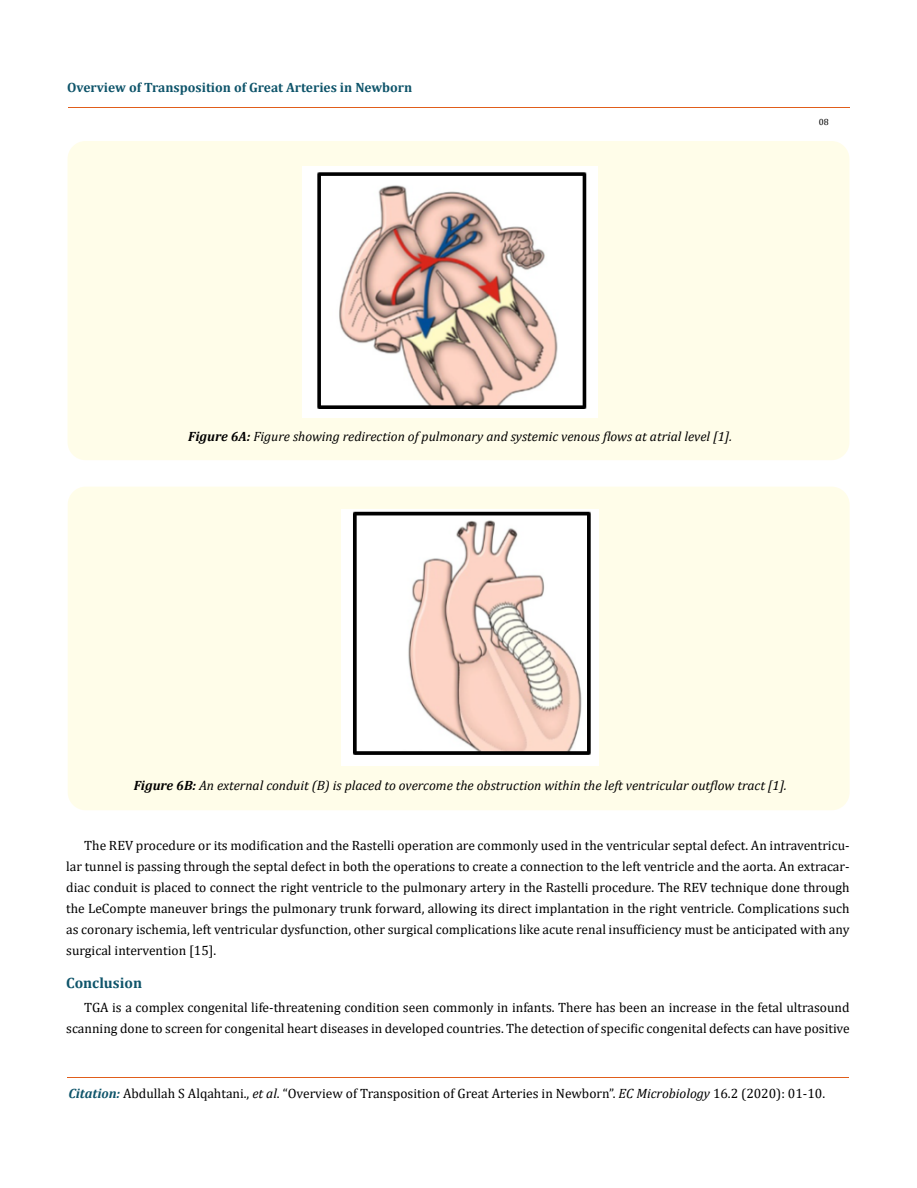
<style>
.page{position:relative;width:917px;height:1188px;background:#fff}
.page>*{position:absolute;margin:0;border:0;box-sizing:border-box;transform-origin:0 0}
.t1{font:700 15px "Cambria";color:#0e546a}
.t2{font:13.5px/21px "Cambria";color:#000;text-align:justify}
.t3{font:italic 13.5px "Cambria";color:#000}
.t4{font:700 13.5px "Cambria";color:#0e546a}
.t5{font:9px "Cambria";color:#000}
.s1{font-weight:700}
.s2{font-weight:700;font-style:italic;color:#0e546a}
.s3{font-style:italic}
</style>
<div class="page">
<hr style="left:68px;top:108px;width:781px;height:1px;background:#e05d1a">
<hr style="left:67px;top:1077px;width:782px;height:1px;background:#e05d1a">
<div style="left:68px;top:141px;width:781px;height:319px;background:#fffde9;border-radius:18px"></div>
<img style="left:302px;top:166px;width:295px;height:252px">
<div style="left:68px;top:487px;width:781px;height:323px;background:#fffde9;border-radius:18px"></div>
<img style="left:341px;top:510px;width:257px;height:255px">
<p class="t4" style="left:67px;top:78px;width:346px">Overview of Transposition of Great Arteries in Newborn</p>
<p class="t5" style="left:819px;top:117px;width:11px">08</p>
<p class="t3" style="left:188px;top:427px;width:545px"><span class="s1">Figure 6A:</span> Figure showing redirection of pulmonary and systemic venous flows at atrial level [1].</p>
<p class="t3" style="left:134px;top:776px;width:654px"><span class="s1">Figure 6B:</span> An external conduit (B) is placed to overcome the obstruction within the left ventricular outflow tract [1].</p>
<p class="t2" style="left:66px;top:835px;width:785px;text-indent:18px">The REV procedure or its modification and the Rastelli operation are commonly used in the ventricular septal defect. An intraventricu&shy;lar tunnel is passing through the septal defect in both the operations to create a connection to the left ventricle and the aorta. An extracar&shy;diac conduit is placed to connect the right ventricle to the pulmonary artery in the Rastelli procedure. The REV technique done through the LeCompte maneuver brings the pulmonary trunk forward, allowing its direct implantation in the right ventricle. Complications such as coronary ischemia, left ventricular dysfunction, other surgical complications like acute renal insufficiency must be anticipated with any surgical intervention [15].</p>
<p class="t1" style="left:66px;top:973px;width:77px">Conclusion</p>
<p class="t2" style="left:66px;top:997px;width:785px;text-align:right">TGA is a complex congenital life-threatening condition seen commonly in infants. There has been an increase in the fetal ultrasound scanning done to screen for congenital heart diseases in developed countries. The detection of specific congenital defects can have positive</p>
<p class="t2" style="left:68px;top:1083px;width:758px"><span class="s2">Citation:</span> Abdullah S Alqahtani., <span class="s3">et al</span>. “Overview of Transposition of Great Arteries in Newborn”. <span class="s3">EC Microbiology</span> 16.2 (2020): 01-10.</p>
</div>
